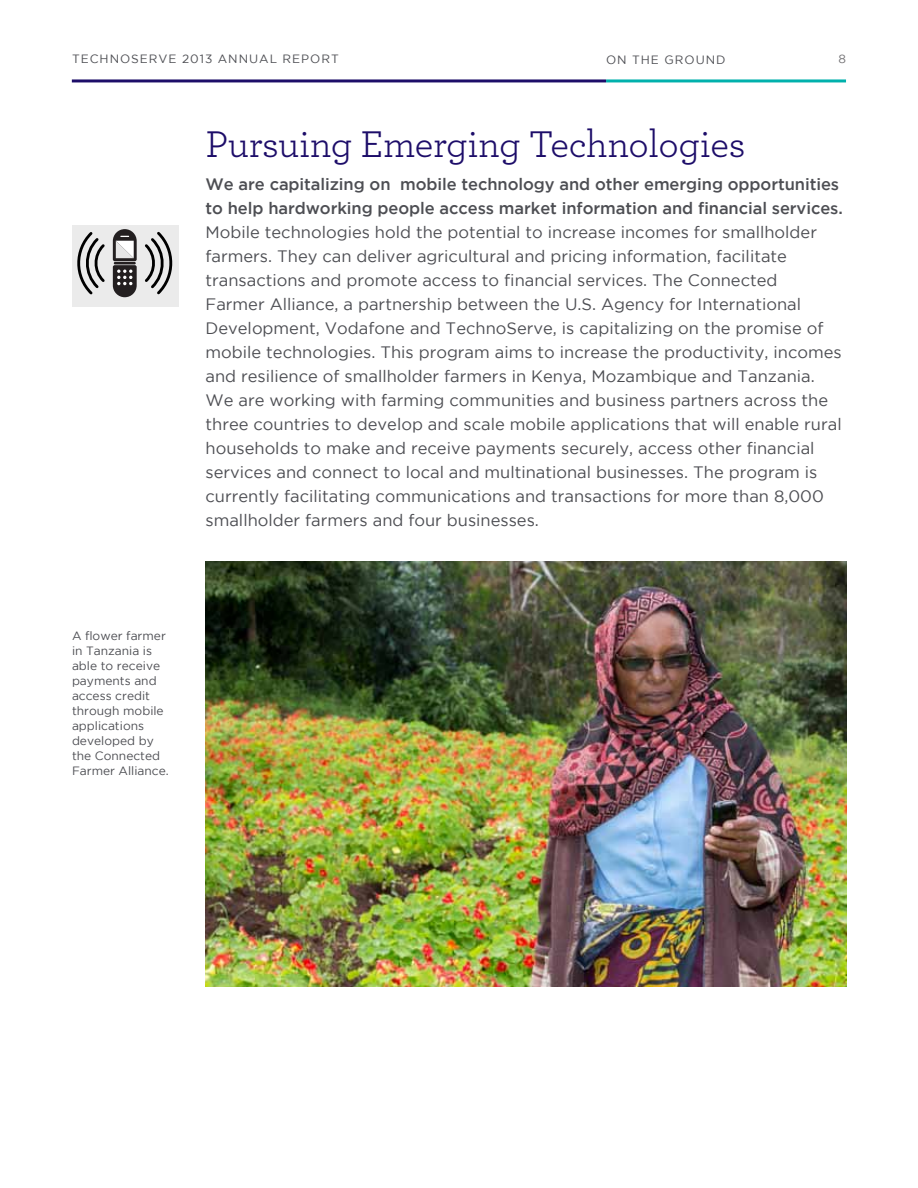
<style>
.page{position:relative;width:918px;height:1188px;background:#fff}
.page>*{position:absolute;margin:0;border:0;box-sizing:border-box;transform-origin:0 0}
.t1{font:39px "Archer";letter-spacing:-.01em;color:#1d0d69}
.t2{font:16.5px/24px "Gotham";color:#4d4e53}
.t3{font:500 16.5px/24px "Gotham";letter-spacing:-.005em;color:#4d4e53}
.t4{font:12px/15px "Gotham";color:#4d4e53}
.t5{font:12px "Gotham";letter-spacing:.08em;color:#4d4e53}
.t6{font:12px "Gotham";color:#717073}
</style>
<div class="page">
<div style="left:72px;top:225px;width:106px;height:82px;background:#ebebeb"></div>
<svg style="left:77px;top:232px;width:28px;height:63px"></svg>
<svg style="left:113px;top:229px;width:60px;height:68px"></svg>
<hr style="left:606px;top:79px;width:240px;height:3px;background:#00b1ac">
<hr style="left:72px;top:79px;width:534px;height:3px;background:#1d0d69">
<img style="left:205px;top:561px;width:641px;height:426px">
<p class="t5" style="left:72px;top:52px;width:268px">TECHNOSERVE 2013 ANNUAL REPORT</p>
<p class="t5" style="left:606px;top:53px;width:121px">ON THE GROUND</p>
<p class="t6" style="left:839px;top:52px;width:9px">8</p>
<h1 class="t1" style="left:206px;top:117px;width:541px">Pursuing Emerging Technologies</h1>
<p class="t3" style="left:206px;top:172px;width:639px">We are capitalizing on mobile technology and other emerging opportunities to help hardworking people access market information and financial services.</p>
<p class="t2" style="left:206px;top:220px;width:638px">Mobile technologies hold the potential to increase incomes for smallholder farmers. They can deliver agricultural and pricing information, facilitate transactions and promote access to financial services. The Connected<br>Farmer Alliance, a partnership between the U.S. Agency for International Development, Vodafone and TechnoServe, is capitalizing on the promise of mobile technologies. This program aims to increase the productivity, incomes and resilience of smallholder farmers in Kenya, Mozambique and Tanzania.<br>We are working with farming communities and business partners across the three countries to develop and scale mobile applications that will enable rural households to make and receive payments securely, access other financial services and connect to local and multinational businesses. The program is currently facilitating communications and transactions for more than 8,000 smallholder farmers and four businesses.</p>
<p class="t4" style="left:72px;top:628px;width:98px">A flower farmer in Tanzania is able to receive payments and access credit through mobile applications developed by the Connected<br>Farmer Alliance.</p>
</div>
